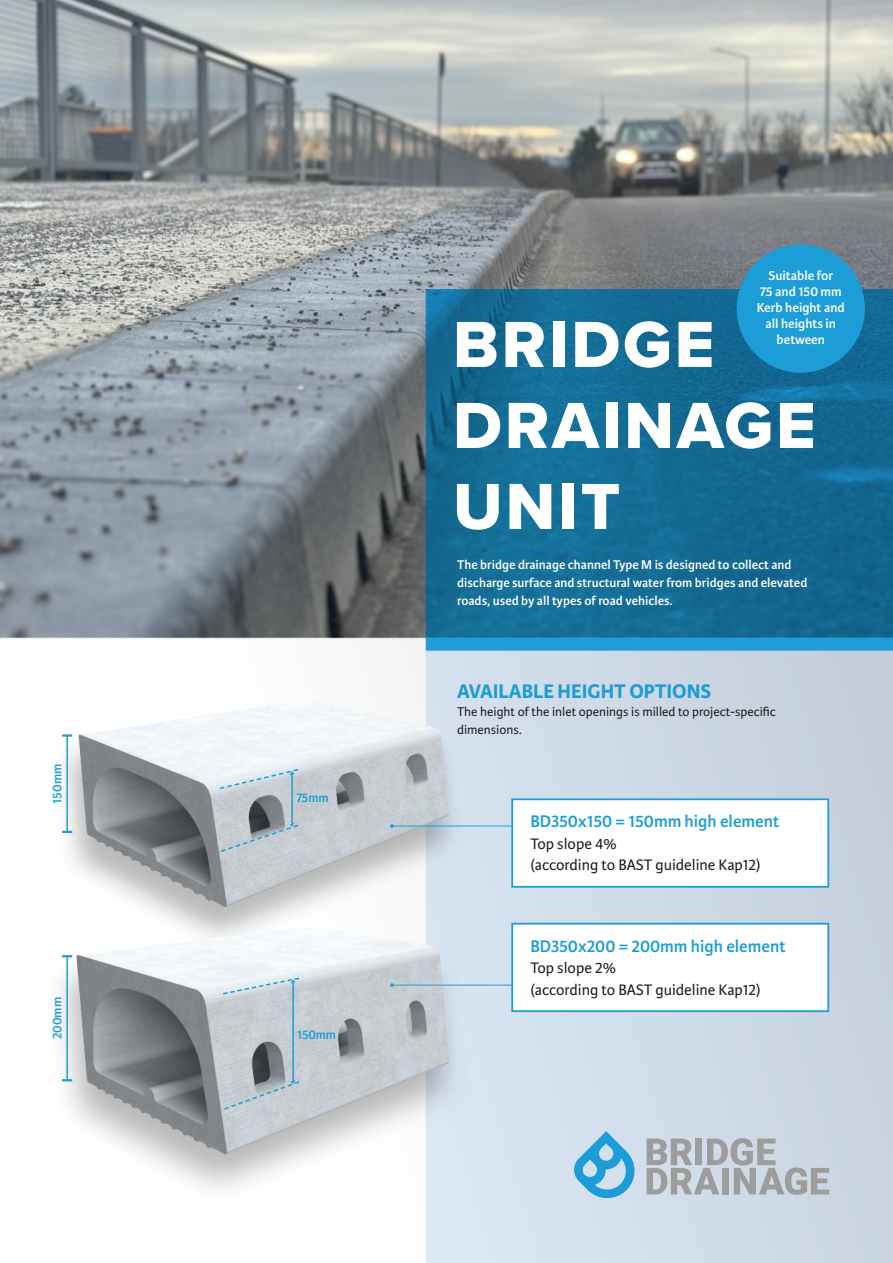
<style>
.page{position:relative;width:893px;height:1263px;background:#fff}
.page>*{position:absolute;margin:0;border:0;box-sizing:border-box;transform-origin:0 0}
.t1{font:67.5px/81px "Proxima Nova Extrabld";letter-spacing:.04em;color:#fff}
.t2{font:700 21px "Karmina Sans";color:#1d9dd8}
.t3{font:600 18px "Karmina Sans";color:#1d9dd8}
.t4{font:16.2px/21.6px "Karmina Sans";color:#1d1d1b}
.t5{font:600 13.8px/16.2px "Karmina Sans";color:#fff;text-align:center}
.t6{font:600 13.5px/18px "Karmina Sans";color:#fff}
.t7{font:13.5px/18px "Karmina Sans";color:#1d1d1b}
.t8{font:600 13.5px "Karmina Sans";letter-spacing:-.01em;color:#1d9dd8}
</style>
<div class="page">
<img style="left:0;top:0;width:893px;height:1263px">
<div style="left:737px;top:244px;width:128px;height:129px;background:#1d9dd8;border-radius:50%"></div>
<svg style="left:572px;top:1131px;width:65px;height:70px;background:#89c4e4"></svg>
<svg style="left:647px;top:1138px;width:182px;height:57px;background:#b7bdc3"></svg>
<div style="left:511px;top:798px;width:318px;height:90px;background:#fff;border:2px solid #1d9dd8"></div>
<hr style="left:392px;top:825px;width:121px;height:1px;background:#1d9dd8">
<svg style="left:390px;top:824px;width:4px;height:4px"></svg>
<div style="left:511px;top:923px;width:318px;height:89px;background:#fff;border:2px solid #1d9dd8"></div>
<hr style="left:392px;top:985px;width:121px;height:1px;background:#1d9dd8">
<svg style="left:390px;top:983px;width:4px;height:4px"></svg>
<hr style="left:66px;top:735px;width:2px;height:97px;background:#1d9dd8">
<svg style="left:62px;top:734px;width:10px;height:3px"></svg>
<svg style="left:62px;top:831px;width:10px;height:2px"></svg>
<hr style="left:66px;top:956px;width:2px;height:124px;background:#1d9dd8">
<svg style="left:62px;top:955px;width:10px;height:2px"></svg>
<svg style="left:62px;top:1079px;width:10px;height:2px"></svg>
<hr style="left:291px;top:773px;width:2px;height:51px;background:#1d9dd8">
<svg style="left:218px;top:768px;width:82px;height:22px;background:#cfdde5"></svg>
<svg style="left:219px;top:823px;width:81px;height:30px;background:#b3bdc3"></svg>
<hr style="left:292px;top:982px;width:2px;height:100px;background:#1d9dd8">
<svg style="left:221px;top:976px;width:80px;height:19px;background:#d0dfe7"></svg>
<svg style="left:222px;top:1080px;width:79px;height:31px;background:#bbc5cc"></svg>
<p class="t8" style="left:50px;top:804px;width:41px;rotate:-90deg">150mm</p>
<p class="t8" style="left:50px;top:1039px;width:44px;rotate:-90deg">200mm</p>
<p class="t8" style="left:296px;top:790px;width:34px">75mm</p>
<p class="t8" style="left:297px;top:1027px;width:40px">150mm</p>
<p class="t5" style="left:757px;top:267px;width:89px">Suitable for<br>75 and 150 mm<br>Kerb height and all heights in between</p>
<h1 class="t1" style="left:453px;top:303px;width:364px">BRIDGE<br>DRAINAGE<br>UNIT</h1>
<p class="t6" style="left:457px;top:556px;width:352px">The bridge drainage channel Type M is designed to collect and discharge surface and structural water from bridges and elevated roads, used by all types of road vehicles.</p>
<h2 class="t2" style="left:457px;top:679px;width:256px">AVAILABLE HEIGHT OPTIONS</h2>
<p class="t7" style="left:457px;top:703px;width:320px">The height of the inlet openings is milled to project-specific dimensions.</p>
<h3 class="t3" style="left:530px;top:811px;width:250px">BD350x150 = 150mm high element</h3>
<p class="t4" style="left:530px;top:833px;width:232px">Top slope 4%<br>(according to BAST guideline Kap12)</p>
<h3 class="t3" style="left:530px;top:936px;width:257px">BD350x200 = 200mm high element</h3>
<p class="t4" style="left:530px;top:957px;width:232px">Top slope 2%<br>(according to BAST guideline Kap12)</p>
</div>
